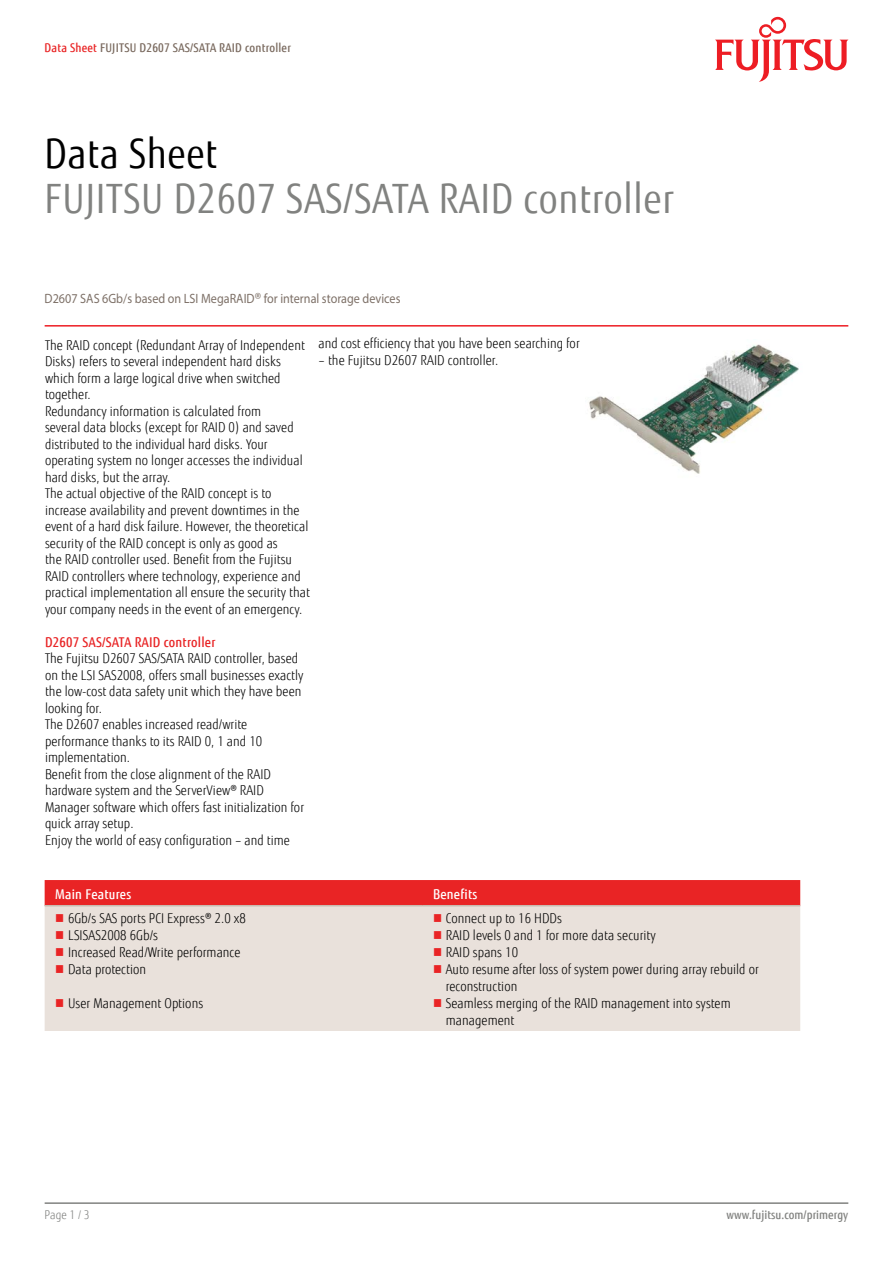
<style>
.page{position:relative;width:893px;height:1263px;background:#fff}
.page>*{position:absolute;margin:0;border:0;box-sizing:border-box;transform-origin:0 0}
.t1{font:40.5px "Fujitsu Sans";letter-spacing:.02em;color:#818280;scale:.9 1}
.t2{font:40.5px "Fujitsu Sans";letter-spacing:.02em;color:#000;scale:.9 1}
.t3{font:300 13.5px/16.5px "Fujitsu Sans";letter-spacing:.005em;color:#000;scale:.9 1}
.t4{font:13.5px "Myriad Pro";color:#7e7168;scale:.9 1}
.t5{font:500 13.5px "Fujitsu Sans";letter-spacing:.02em;color:#e82425;scale:.9 1}
.t6{font:500 13.5px "Fujitsu Sans";letter-spacing:.02em;color:#fff;scale:.9 1}
.t7{font:500 12px "Fujitsu Sans";letter-spacing:.02em;color:#79695e;scale:.9 1}
.t8{font:500 12px "Fujitsu Sans";letter-spacing:.005em;color:#818280;scale:.9 1}
.t9{font:300 12px "Fujitsu Sans";color:#818280;scale:.9 1}
.s1{color:#e92425}
.s2{font-family:"Fujitsu Sans";font-weight:300}
</style>
<div class="page">
<hr style="left:45px;top:1202px;width:803px;height:2px;background:#818280">
<hr style="left:45px;top:325px;width:803px;height:2px;background:#ed1d24">
<svg style="left:715px;top:17px;width:133px;height:65px"></svg>
<img style="left:589px;top:344px;width:210px;height:130px">
<div style="left:45px;top:880px;width:755px;height:25px;background:#e92425"></div>
<div style="left:45px;top:906px;width:755px;height:125px;background:#e9e1db"></div>
<hr style="left:45px;top:905px;width:377px;height:1px;background:#c9bbb0">
<hr style="left:422px;top:905px;width:378px;height:1px;background:#c9bbb0">
<svg style="left:56px;top:914px;width:7px;height:8px"></svg>
<svg style="left:434px;top:914px;width:7px;height:8px"></svg>
<svg style="left:56px;top:931px;width:7px;height:8px"></svg>
<svg style="left:434px;top:931px;width:7px;height:8px"></svg>
<svg style="left:56px;top:948px;width:7px;height:8px"></svg>
<svg style="left:434px;top:948px;width:7px;height:8px"></svg>
<svg style="left:56px;top:965px;width:7px;height:8px"></svg>
<svg style="left:434px;top:965px;width:7px;height:8px"></svg>
<svg style="left:56px;top:999px;width:7px;height:8px"></svg>
<svg style="left:434px;top:999px;width:7px;height:8px"></svg>
<p class="t7" style="left:45px;top:40px;width:275px"><span class="s1">Data Sheet</span> FUJITSU D2607 SAS/SATA RAID controller</p>
<h1 class="t2" style="left:45px;top:130px;width:193px">Data Sheet</h1>
<h1 class="t1" style="left:45px;top:175px;width:701px">FUJITSU D2607 SAS/SATA RAID controller</h1>
<p class="t4" style="left:45px;top:290px;width:397px">D2607 SAS 6Gb/s based on LSI MegaRAID<span class="s2">®</span> for internal storage devices</p>
<p class="t3" style="left:45px;top:337px;width:296px">The RAID concept (Redundant Array of Independent Disks) refers to several independent hard disks which form a large logical drive when switched together.<br>Redundancy information is calculated from<br>several data blocks (except for RAID 0) and saved distributed to the individual hard disks. Your operating system no longer accesses the individual hard disks, but the array.<br>The actual objective of the RAID concept is to increase availability and prevent downtimes in the event of a hard disk failure. However, the theoretical security of the RAID concept is only as good as<br>the RAID controller used. Benefit from the Fujitsu RAID controllers where technology, experience and practical implementation all ensure the security that your company needs in the event of an emergency.</p>
<p class="t5" style="left:45px;top:634px;width:191px">D2607 SAS/SATA RAID controller</p>
<p class="t3" style="left:45px;top:650px;width:289px">The Fujitsu D2607 SAS/SATA RAID controller, based on the LSI SAS2008, offers small businesses exactly the low-cost data safety unit which they have been looking for.<br>The D2607 enables increased read/write performance thanks to its RAID 0, 1 and 10 implementation.<br>Benefit from the close alignment of the RAID hardware system and the ServerView® RAID Manager software which offers fast initialization for quick array setup.<br>Enjoy the world of easy configuration – and time</p>
<p class="t3" style="left:319px;top:335px;width:292px">and cost efficiency that you have been searching for</p>
<p class="t3" style="left:319px;top:352px;width:201px">– the Fujitsu D2607 RAID controller.</p>
<p class="t6" style="left:55px;top:886px;width:86px">Main Features</p>
<p class="t6" style="left:433px;top:886px;width:51px">Benefits</p>
<p class="t3" style="left:68px;top:910px;width:199px">6Gb/s SAS ports PCI Express® 2.0 x8</p>
<p class="t3" style="left:446px;top:910px;width:131px">Connect up to 16 HDDs</p>
<p class="t3" style="left:68px;top:927px;width:102px">LSISAS2008 6Gb/s</p>
<p class="t3" style="left:446px;top:927px;width:235px">RAID levels 0 and 1 for more data security</p>
<p class="t3" style="left:68px;top:944px;width:193px">Increased Read/Write performance</p>
<p class="t3" style="left:446px;top:944px;width:82px">RAID spans 10</p>
<p class="t3" style="left:68px;top:961px;width:88px">Data protection</p>
<p class="t3" style="left:446px;top:961px;width:349px">Auto resume after loss of system power during array rebuild or reconstruction</p>
<p class="t3" style="left:68px;top:995px;width:152px">User Management Options</p>
<p class="t3" style="left:446px;top:995px;width:318px">Seamless merging of the RAID management into system management</p>
<p class="t9" style="left:45px;top:1208px;width:51px">Page 1 / 3</p>
<p class="t8" style="left:726px;top:1208px;width:137px">www.fujitsu.com/primergy</p>
</div>
